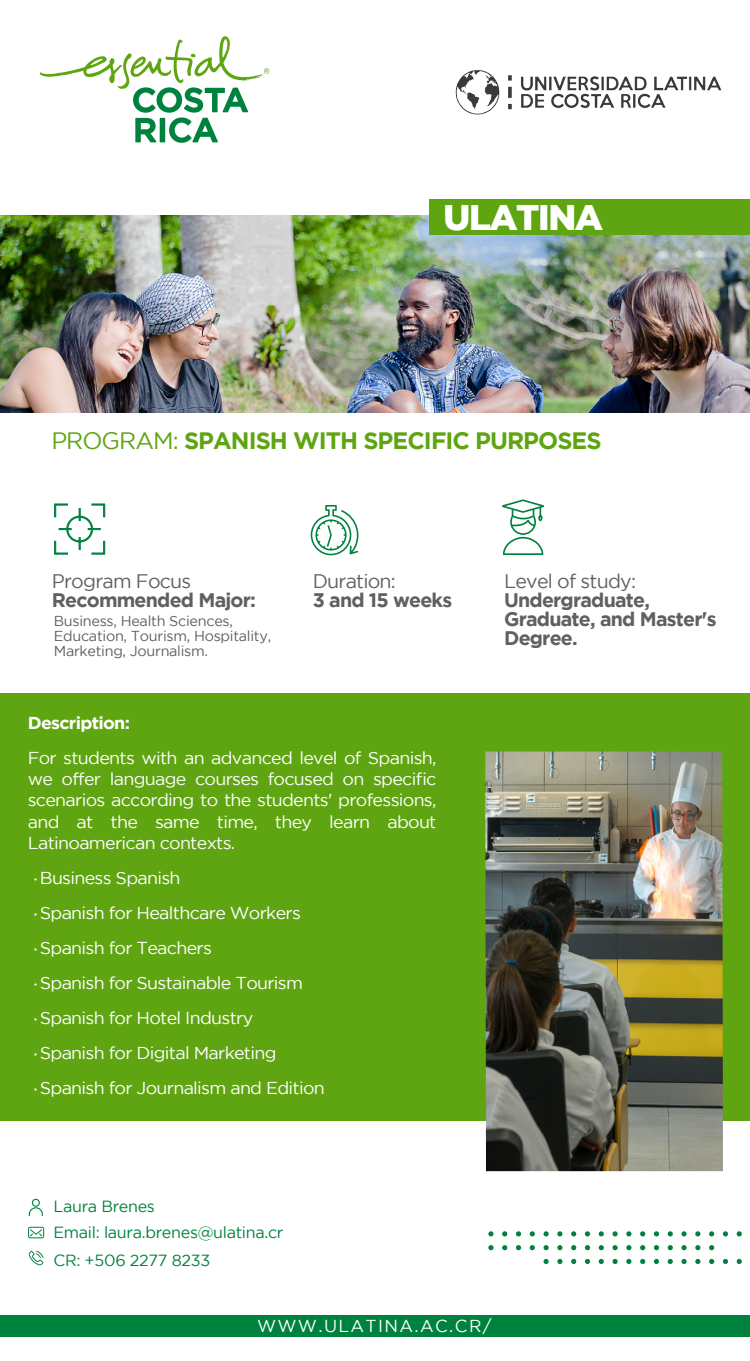
<style>
.page{position:relative;width:750px;height:1361px;background:#fff}
.page>*{position:absolute;margin:0;border:0;box-sizing:border-box;transform-origin:0 0}
.t1{font:900 35.47px "Gotham";letter-spacing:-.04em;color:#fff}
.t2{font:700 23.7px "Gotham";letter-spacing:-.04em;color:#5fa511}
.t3{font:700 19.58px/19.2px "Gotham";letter-spacing:-.04em;color:#606060}
.t4{font:19.58px "Gotham";letter-spacing:-.04em;color:#606060}
.t5{font:17.25px "Gotham";letter-spacing:.08em;color:#fff}
.t6{font:17.17px/35px "Gotham";letter-spacing:-.04em;color:#fff;text-align:justify;scale:1.04 1}
.t7{font:700 17.17px "Gotham";letter-spacing:-.04em;color:#fff;scale:1.04 1}
.t8{font:16.12px/28.2px "Gotham";letter-spacing:-.02em;color:#00823f}
.t9{font:14.4px/15.2px "Gotham";letter-spacing:-.02em;color:#606060}
.s1{font-weight:400}
.s2{font-family:"Myriad Pro"}
</style>
<div class="page">
<img style="left:0;top:216px;width:750px;height:196px">
<div style="left:0;top:693px;width:750px;height:427px;background:#5fa511"></div>
<img style="left:485px;top:751px;width:238px;height:420px">
<div style="left:0;top:1315px;width:750px;height:21px;background:#00823f"></div>
<svg style="left:39px;top:36px;width:230px;height:107px"></svg>
<svg style="left:54px;top:503px;width:51px;height:51px"></svg>
<svg style="left:311px;top:505px;width:48px;height:50px"></svg>
<svg style="left:502px;top:499px;width:42px;height:56px"></svg>
<div style="left:430px;top:199px;width:320px;height:36px;background:#5fa511"></div>
<img style="left:455px;top:70px;width:267px;height:45px">
<svg style="left:737px;top:1258px;width:5px;height:6px"></svg>
<svg style="left:737px;top:1231px;width:5px;height:5px"></svg>
<svg style="left:723px;top:1258px;width:5px;height:6px"></svg>
<svg style="left:723px;top:1231px;width:5px;height:5px"></svg>
<svg style="left:709px;top:1258px;width:5px;height:6px"></svg>
<svg style="left:709px;top:1245px;width:5px;height:5px"></svg>
<svg style="left:709px;top:1231px;width:5px;height:5px"></svg>
<svg style="left:695px;top:1258px;width:5px;height:6px"></svg>
<svg style="left:695px;top:1245px;width:5px;height:5px"></svg>
<svg style="left:695px;top:1231px;width:5px;height:5px"></svg>
<svg style="left:681px;top:1258px;width:6px;height:6px"></svg>
<svg style="left:681px;top:1245px;width:6px;height:5px"></svg>
<svg style="left:681px;top:1231px;width:6px;height:5px"></svg>
<svg style="left:668px;top:1258px;width:5px;height:6px"></svg>
<svg style="left:668px;top:1245px;width:5px;height:5px"></svg>
<svg style="left:668px;top:1231px;width:5px;height:5px"></svg>
<svg style="left:654px;top:1258px;width:5px;height:6px"></svg>
<svg style="left:654px;top:1245px;width:5px;height:5px"></svg>
<svg style="left:654px;top:1231px;width:5px;height:5px"></svg>
<svg style="left:640px;top:1258px;width:5px;height:6px"></svg>
<svg style="left:640px;top:1245px;width:5px;height:5px"></svg>
<svg style="left:640px;top:1231px;width:5px;height:5px"></svg>
<svg style="left:626px;top:1258px;width:5px;height:6px"></svg>
<svg style="left:626px;top:1245px;width:5px;height:5px"></svg>
<svg style="left:626px;top:1231px;width:5px;height:5px"></svg>
<svg style="left:613px;top:1258px;width:5px;height:6px"></svg>
<svg style="left:613px;top:1245px;width:5px;height:5px"></svg>
<svg style="left:613px;top:1231px;width:5px;height:5px"></svg>
<svg style="left:599px;top:1258px;width:5px;height:6px"></svg>
<svg style="left:599px;top:1245px;width:5px;height:5px"></svg>
<svg style="left:599px;top:1231px;width:5px;height:5px"></svg>
<svg style="left:585px;top:1258px;width:5px;height:6px"></svg>
<svg style="left:585px;top:1245px;width:5px;height:5px"></svg>
<svg style="left:585px;top:1231px;width:5px;height:5px"></svg>
<svg style="left:571px;top:1258px;width:5px;height:6px"></svg>
<svg style="left:571px;top:1245px;width:5px;height:5px"></svg>
<svg style="left:571px;top:1231px;width:5px;height:5px"></svg>
<svg style="left:557px;top:1258px;width:6px;height:6px"></svg>
<svg style="left:557px;top:1245px;width:6px;height:5px"></svg>
<svg style="left:557px;top:1231px;width:6px;height:5px"></svg>
<svg style="left:544px;top:1258px;width:5px;height:6px"></svg>
<svg style="left:544px;top:1245px;width:5px;height:5px"></svg>
<svg style="left:544px;top:1231px;width:5px;height:5px"></svg>
<svg style="left:530px;top:1245px;width:5px;height:5px"></svg>
<svg style="left:530px;top:1231px;width:5px;height:5px"></svg>
<svg style="left:516px;top:1245px;width:5px;height:5px"></svg>
<svg style="left:516px;top:1231px;width:5px;height:5px"></svg>
<svg style="left:502px;top:1245px;width:5px;height:5px"></svg>
<svg style="left:502px;top:1231px;width:5px;height:5px"></svg>
<svg style="left:488px;top:1245px;width:6px;height:5px"></svg>
<svg style="left:488px;top:1231px;width:6px;height:5px"></svg>
<svg style="left:29px;top:1250px;width:15px;height:15px"></svg>
<svg style="left:28px;top:1226px;width:16px;height:12px"></svg>
<svg style="left:29px;top:1198px;width:14px;height:18px"></svg>
<h1 class="t1" style="left:444px;top:196px;width:161px">ULATINA</h1>
<h2 class="t2" style="left:51px;top:427px;width:552px"><span class="s1">PROGRAM:</span> SPANISH WITH SPECIFIC PURPOSES</h2>
<p class="t4" style="left:52px;top:570px;width:141px">Program Focus</p>
<p class="t3" style="left:52px;top:590px;width:206px">Recommended Major:</p>
<p class="t9" style="left:54px;top:613px;width:219px">Business, Health Sciences,<br>Education, Tourism, Hospitality,<br>Marketing, Journalism.</p>
<p class="t4" style="left:313px;top:570px;width:85px">Duration:</p>
<p class="t3" style="left:313px;top:590px;width:141px">3 and 15 weeks</p>
<p class="t7" style="left:28px;top:712px;width:100px">Description:</p>
<p class="t6" style="left:28px;top:746px;width:395px;line-height:21.5px">For students with an advanced level of Spanish, we offer language courses focused on specific scenarios according to the students' professions, and at the same time, they learn about Latinoamerican contexts.</p>
<p class="t6" style="left:34px;top:860px;width:281px;text-align:left"><span class="s2">·</span> Business Spanish<br><span class="s2">·</span> Spanish for Healthcare Workers<br><span class="s2">·</span> Spanish for Teachers<br><span class="s2">·</span> Spanish for Sustainable Tourism<br><span class="s2">·</span> Spanish for Hotel Industry<br><span class="s2">·</span> Spanish for Digital Marketing<br><span class="s2">·</span> Spanish for Journalism and Edition</p>
<p class="t4" style="left:504px;top:570px;width:133px">Level of study:</p>
<p class="t3" style="left:504px;top:590px;width:214px">Undergraduate,<br>Graduate, and Master's<br>Degree.</p>
<p class="t8" style="left:53px;top:1191px;width:103px">Laura Brenes</p>
<p class="t8" style="left:53px;top:1217px;width:231px">Email: laura.brenes@ulatina.cr<br>CR: +506 2277 8233</p>
<p class="t5" style="left:257px;top:1316px;width:236px">WWW.ULATINA.AC.CR/</p>
</div>
